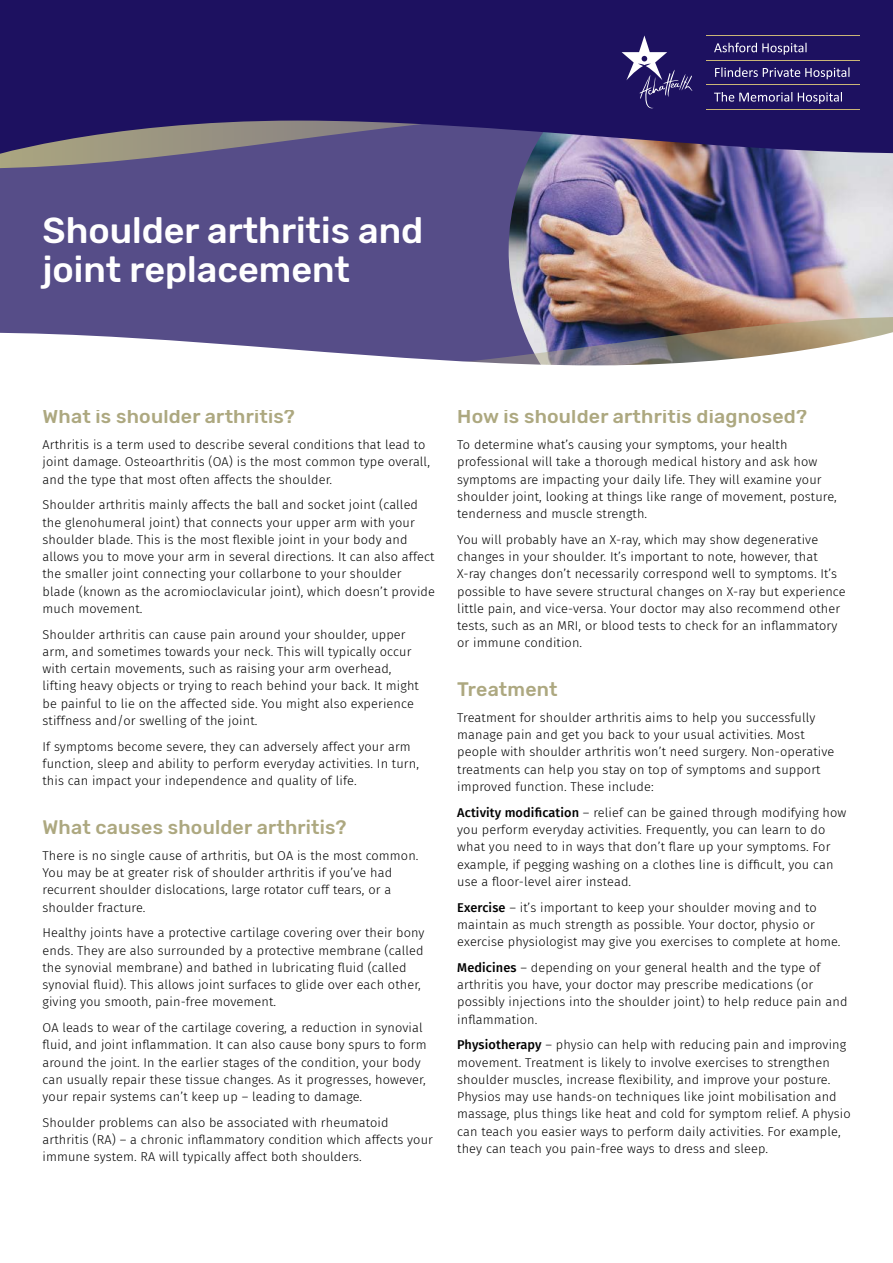
<style>
.page{position:relative;width:893px;height:1263px;background:#fff}
.page>*{position:absolute;margin:0;border:0;box-sizing:border-box;transform-origin:0 0}
.t1{font:500 36px/39px "Rubik";color:#fff}
.t2{font:500 19.5px "Rubik";letter-spacing:.01em;color:#ada880}
.t3{font:300 12.75px/17.2px "Fira Sans";letter-spacing:.01em;color:#000}
.s1{font-weight:500}
</style>
<div class="page">
<div style="left:0;top:116px;width:893px;height:261px;background:#564d88"></div>
<img style="left:509px;top:168px;width:384px;height:149px">
<svg style="left:519px;top:317px;width:374px;height:9px;background:#8d6f62"></svg>
<svg style="left:0;top:326px;width:893px;height:51px"></svg>
<svg style="left:0;top:159px;width:893px;height:9px"></svg>
<svg style="left:0;top:0;width:893px;height:159px;background:#2c2167"></svg>
<hr style="left:706px;top:35px;width:153px;height:1px;background:#cbb677">
<hr style="left:706px;top:60px;width:153px;height:1px;background:#cbb677">
<hr style="left:706px;top:84px;width:153px;height:1px;background:#cbb677">
<hr style="left:706px;top:109px;width:153px;height:1px;background:#cbb677">
<svg style="left:714px;top:43px;width:93px;height:12px"></svg>
<svg style="left:715px;top:67px;width:134px;height:12px;background:#4d4482"></svg>
<svg style="left:714px;top:92px;width:78px;height:10px"></svg>
<svg style="left:798px;top:92px;width:44px;height:12px"></svg>
<svg style="left:622px;top:35px;width:71px;height:74px;background:#403679"></svg>
<h1 class="t1" style="left:43px;top:212px;width:382px">Shoulder arthritis and joint replacement</h1>
<h2 class="t2" style="left:43px;top:405px;width:254px">What is shoulder arthritis?</h2>
<p class="t3" style="left:43px;top:436px;width:389px">Arthritis is a term used to describe several conditions that lead to joint damage. Osteoarthritis (OA) is the most common type overall, and the type that most often affects the shoulder.</p>
<p class="t3" style="left:43px;top:496px;width:394px">Shoulder arthritis mainly affects the ball and socket joint (called the glenohumeral joint) that connects your upper arm with your shoulder blade. This is the most flexible joint in your body and allows you to move your arm in several directions. It can also affect the smaller joint connecting your collarbone to your shoulder blade (known as the acromioclavicular joint), which doesn’t provide much movement.</p>
<p class="t3" style="left:43px;top:625px;width:378px">Shoulder arthritis can cause pain around your shoulder, upper arm, and sometimes towards your neck. This will typically occur with certain movements, such as raising your arm overhead, lifting heavy objects or trying to reach behind your back. It might be painful to lie on the affected side. You might also experience stiffness and/or swelling of the joint.</p>
<p class="t3" style="left:43px;top:737px;width:378px">If symptoms become severe, they can adversely affect your arm function, sleep and ability to perform everyday activities. In turn, this can impact your independence and quality of life.</p>
<h2 class="t2" style="left:43px;top:816px;width:306px">What causes shoulder arthritis?</h2>
<p class="t3" style="left:43px;top:847px;width:378px">There is no single cause of arthritis, but OA is the most common.<br>You may be at greater risk of shoulder arthritis if you’ve had recurrent shoulder dislocations, large rotator cuff tears, or a shoulder fracture.</p>
<p class="t3" style="left:43px;top:924px;width:383px">Healthy joints have a protective cartilage covering over their bony ends. They are also surrounded by a protective membrane (called the synovial membrane) and bathed in lubricating fluid (called synovial fluid). This allows joint surfaces to glide over each other, giving you smooth, pain-free movement.</p>
<p class="t3" style="left:43px;top:1019px;width:386px">OA leads to wear of the cartilage covering, a reduction in synovial fluid, and joint inflammation. It can also cause bony spurs to form around the joint. In the earlier stages of the condition, your body can usually repair these tissue changes. As it progresses, however, your repair systems can’t keep up – leading to damage.</p>
<p class="t3" style="left:43px;top:1114px;width:392px">Shoulder problems can also be associated with rheumatoid arthritis (RA) – a chronic inflammatory condition which affects your immune system. RA will typically affect both shoulders.</p>
<h2 class="t2" style="left:457px;top:405px;width:351px">How is shoulder arthritis diagnosed?</h2>
<p class="t3" style="left:457px;top:436px;width:381px">To determine what’s causing your symptoms, your health professional will take a thorough medical history and ask how symptoms are impacting your daily life. They will examine your shoulder joint, looking at things like range of movement, posture, tenderness and muscle strength.</p>
<p class="t3" style="left:457px;top:531px;width:390px">You will probably have an X-ray, which may show degenerative changes in your shoulder. It’s important to note, however, that X-ray changes don’t necessarily correspond well to symptoms. It’s possible to have severe structural changes on X-ray but experience little pain, and vice-versa. Your doctor may also recommend other tests, such as an MRI, or blood tests to check for an inflammatory or immune condition.</p>
<h2 class="t2" style="left:457px;top:678px;width:102px">Treatment</h2>
<p class="t3" style="left:457px;top:709px;width:379px">Treatment for shoulder arthritis aims to help you successfully manage pain and get you back to your usual activities. Most people with shoulder arthritis won’t need surgery. Non-operative treatments can help you stay on top of symptoms and support improved function. These include:</p>
<p class="t3" style="left:457px;top:804px;width:391px"><span class="s1">Activity modification</span> – relief can be gained through modifying how you perform everyday activities. Frequently, you can learn to do what you need to in ways that don’t flare up your symptoms. For example, if pegging washing on a clothes line is difficult, you can use a floor-level airer instead.</p>
<p class="t3" style="left:457px;top:898px;width:385px"><span class="s1">Exercise</span> – it’s important to keep your shoulder moving and to maintain as much strength as possible. Your doctor, physio or exercise physiologist may give you exercises to complete at home.</p>
<p class="t3" style="left:457px;top:959px;width:392px"><span class="s1">Medicines</span> – depending on your general health and the type of arthritis you have, your doctor may prescribe medications (or possibly injections into the shoulder joint) to help reduce pain and inflammation.</p>
<p class="t3" style="left:457px;top:1036px;width:395px"><span class="s1">Physiotherapy</span> – physio can help with reducing pain and improving movement. Treatment is likely to involve exercises to strengthen shoulder muscles, increase flexibility, and improve your posture.<br>Physios may use hands-on techniques like joint mobilisation and massage, plus things like heat and cold for symptom relief. A physio can teach you easier ways to perform daily activities. For example, they can teach you pain-free ways to dress and sleep.</p>
</div>
